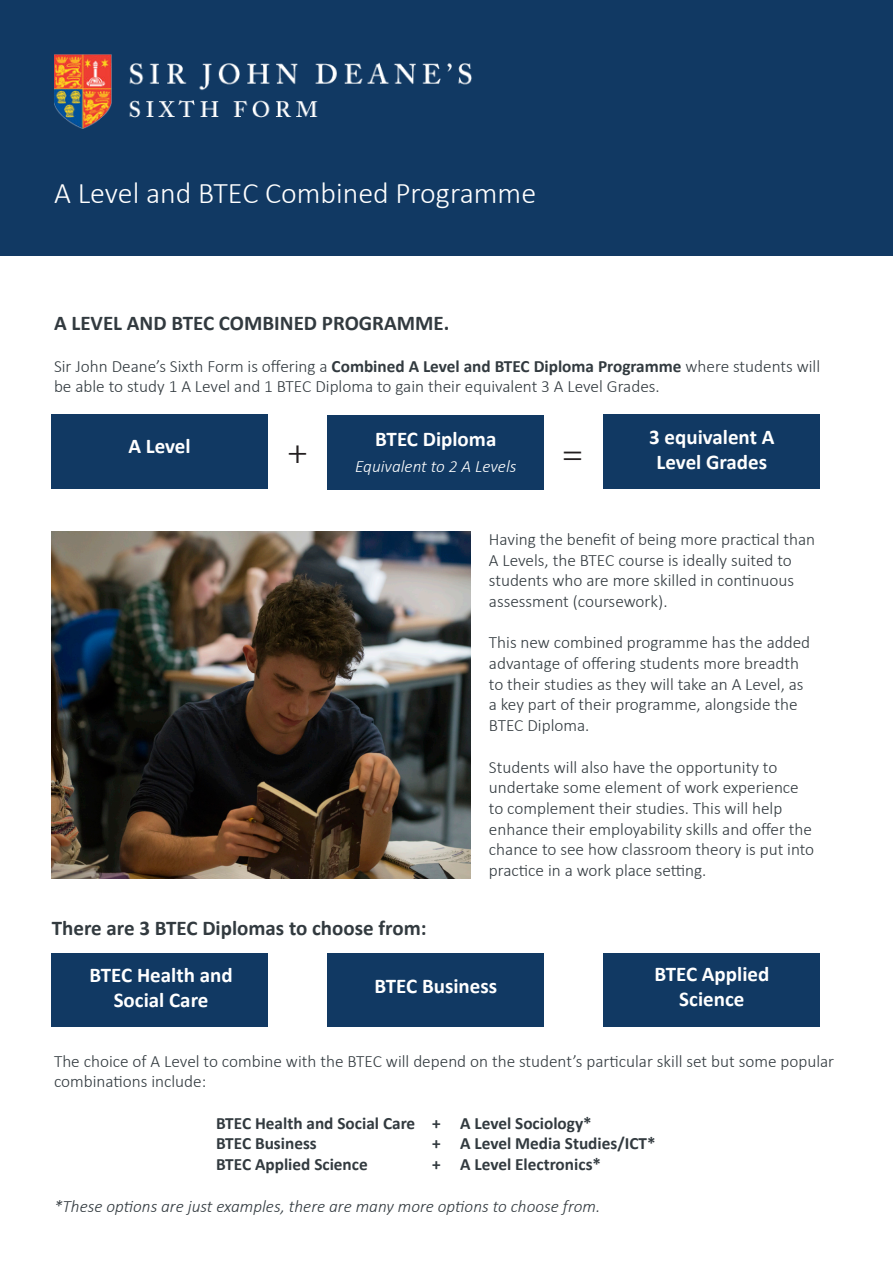
<style>
.page{position:relative;width:893px;height:1263px;background:#fff}
.page>*{position:absolute;margin:0;border:0;box-sizing:border-box;transform-origin:0 0}
.t1{font:36px "Minion Pro";color:#231f20}
.t2{font:300 30px "Calibri";color:#fff}
.t3{font:700 21px/25.2px "Calibri";color:#fff;text-align:center}
.t4{font:700 21px "Calibri";color:#323a3f}
.t5{font:300 17.25px/20.7px "Calibri";color:#323a3f}
.t6{font:700 17.25px "Calibri";color:#323a3f}
.t7{font:italic 300 17.25px "Calibri";color:#323a3f}
.t8{font:italic 300 17.25px "Calibri";color:#fff}
.s1{font-weight:700}
</style>
<div class="page">
<div style="left:0;top:0;width:893px;height:255px;background:#113963"></div>
<div style="left:52px;top:414px;width:216px;height:75px;background:#113963"></div>
<div style="left:328px;top:415px;width:216px;height:74px;background:#113963"></div>
<div style="left:604px;top:414px;width:216px;height:75px;background:#113963"></div>
<div style="left:52px;top:953px;width:216px;height:73px;background:#113963"></div>
<div style="left:328px;top:953px;width:216px;height:73px;background:#113963"></div>
<div style="left:604px;top:953px;width:216px;height:73px;background:#113963"></div>
<img style="left:54px;top:54px;width:418px;height:75px">
<img style="left:52px;top:532px;width:419px;height:346px">
<div style="left:327px;top:93px;width:278px;height:64px;background:#113963"></div>
<p class="t2" style="left:54px;top:174px;width:484px">A Level and BTEC Combined Programme</p>
<p class="t4" style="left:54px;top:310px;width:397px">A LEVEL AND BTEC COMBINED PROGRAMME.</p>
<p class="t5" style="left:54px;top:355px;width:768px">Sir John Deane’s Sixth Form is offering a <span class="s1">Combined A Level and BTEC Diploma Programme</span> where students will be able to study 1 A Level and 1 BTEC Diploma to gain their equivalent 3 A Level Grades.</p>
<p class="t3" style="left:128px;top:433px;width:64px">A Level</p>
<p class="t3" style="left:649px;top:424px;width:127px">3 equivalent A</p>
<p class="t3" style="left:375px;top:427px;width:123px">BTEC Diploma</p>
<p class="t1" style="left:287px;top:427px;width:22px">+</p>
<p class="t1" style="left:562px;top:429px;width:22px">=</p>
<p class="t3" style="left:657px;top:450px;width:112px">Level Grades</p>
<p class="t8" style="left:355px;top:455px;width:163px">Equivalent to 2 A Levels</p>
<p class="t4" style="left:52px;top:915px;width:376px">There are 3 BTEC Diplomas to choose from:</p>
<p class="t5" style="left:489px;top:529px;width:328px">Having the benefit of being more practical than A Levels, the BTEC course is ideally suited to students who are more skilled in continuous assessment (coursework).</p>
<p class="t5" style="left:489px;top:632px;width:323px">This new combined programme has the added advantage of offering students more breadth to their studies as they will take an A Level, as a key part of their programme, alongside the BTEC Diploma.</p>
<p class="t5" style="left:489px;top:756px;width:327px">Students will also have the opportunity to undertake some element of work experience to complement their studies. This will help enhance their employability skills and offer the chance to see how classroom theory is put into practice in a work place setting.</p>
<p class="t3" style="left:90px;top:963px;width:145px">BTEC Health and<br>Social Care</p>
<p class="t3" style="left:374px;top:973px;width:124px">BTEC Business</p>
<p class="t3" style="left:654px;top:962px;width:116px">BTEC Applied<br>Science</p>
<p class="t5" style="left:54px;top:1050px;width:782px">The choice of A Level to combine with the BTEC will depend on the student’s particular skill set but some popular combinations include:</p>
<p class="t6" style="left:216px;top:1112px;width:377px">BTEC Health and Social Care + A Level Sociology*</p>
<p class="t6" style="left:216px;top:1133px;width:102px">BTEC Business</p>
<p class="t6" style="left:432px;top:1133px;width:225px">+ A Level Media Studies/ICT*</p>
<p class="t6" style="left:216px;top:1153px;width:153px">BTEC Applied Science</p>
<p class="t6" style="left:432px;top:1153px;width:171px">+ A Level Electronics*</p>
<p class="t7" style="left:54px;top:1195px;width:548px">*These options are just examples, there are many more options to choose from.</p>
</div>
